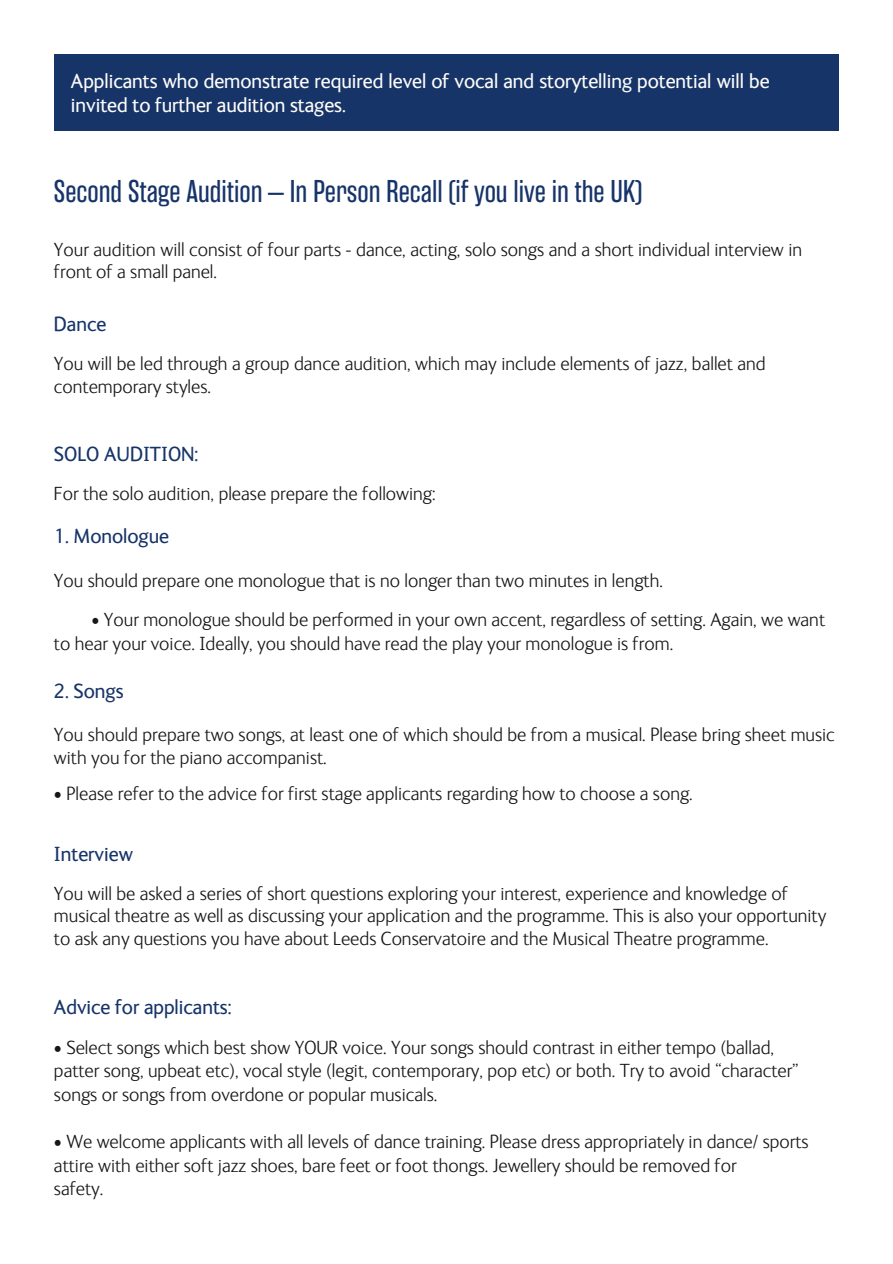
<style>
.page{position:relative;width:893px;height:1264px;background:#fff}
.page>*{position:absolute;margin:0;border:0;box-sizing:border-box;transform-origin:0 0}
.t1{font:31.5px "Rama Gothic E";color:#173469}
.t2{font:21px/24.8px "FS Ingrid";color:#fdfcf9}
.t3{font:21px "FS Ingrid";color:#173469}
.t4{font:300 19.5px/22.5px "FS Ingrid";color:#171615}
</style>
<div class="page">
<div style="left:54px;top:54px;width:784px;height:77px;background:#173469"></div>
<p class="t2" style="left:71px;top:69px;width:700px">Applicants who demonstrate required level of vocal and storytelling potential will be invited to further audition stages.</p>
<h1 class="t1" style="left:54px;top:172px;width:590px">Second Stage Audition – In Person Recall (if you live in the UK)</h1>
<p class="t4" style="left:54px;top:238px;width:749px">Your audition will consist of four parts - dance, acting, solo songs and a short individual interview in front of a small panel.</p>
<p class="t3" style="left:54px;top:313px;width:54px">Dance</p>
<p class="t4" style="left:54px;top:352px;width:713px">You will be led through a group dance audition, which may include elements of jazz, ballet and contemporary styles.</p>
<p class="t3" style="left:54px;top:442px;width:146px">SOLO AUDITION:</p>
<p class="t4" style="left:54px;top:482px;width:383px">For the solo audition, please prepare the following:</p>
<p class="t3" style="left:54px;top:525px;width:116px">1. Monologue</p>
<p class="t4" style="left:54px;top:569px;width:610px">You should prepare one monologue that is no longer than two minutes in length.</p>
<p class="t4" style="left:54px;top:608px;width:772px;line-height:23.5px;text-indent:37px">• Your monologue should be performed in your own accent, regardless of setting. Again, we want to hear your voice. Ideally, you should have read the play your monologue is from.</p>
<p class="t3" style="left:54px;top:680px;width:71px">2. Songs</p>
<p class="t4" style="left:54px;top:723px;width:782px">You should prepare two songs, at least one of which should be from a musical. Please bring sheet music with you for the piano accompanist.</p>
<p class="t4" style="left:54px;top:782px;width:640px">• Please refer to the advice for first stage applicants regarding how to choose a song.</p>
<p class="t3" style="left:54px;top:843px;width:80px">Interview</p>
<p class="t4" style="left:54px;top:882px;width:773px">You will be asked a series of short questions exploring your interest, experience and knowledge of musical theatre as well as discussing your application and the programme. This is also your opportunity to ask any questions you have about Leeds Conservatoire and the Musical Theatre programme.</p>
<p class="t3" style="left:54px;top:995px;width:179px">Advice for applicants:</p>
<p class="t4" style="left:54px;top:1035px;width:746px;line-height:23.5px">• Select songs which best show YOUR voice. Your songs should contrast in either tempo (ballad, patter song, upbeat etc), vocal style (legit, contemporary, pop etc) or both. Try to avoid “character” songs or songs from overdone or popular musicals.</p>
<p class="t4" style="left:54px;top:1129px;width:756px;line-height:23.5px">• We welcome applicants with all levels of dance training. Please dress appropriately in dance/ sports attire with either soft jazz shoes, bare feet or foot thongs. Jewellery should be removed for<br>safety.</p>
</div>
